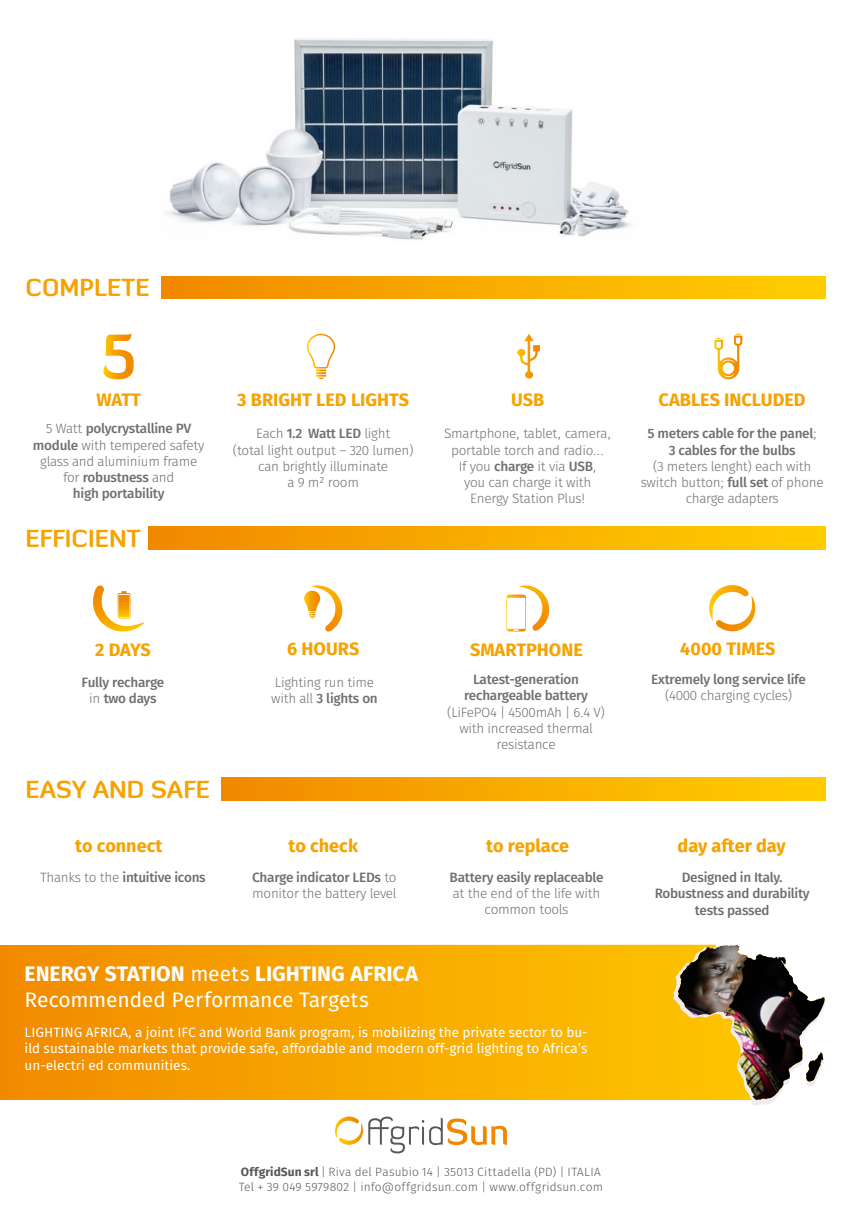
<style>
.page{position:relative;width:851px;height:1221px;background:#fff}
.page>*{position:absolute;margin:0;border:0;box-sizing:border-box;transform-origin:0 0}
.t1{font:700 24px "Diavlo";color:#f6a200}
.t2{font:21px/25.2px "Fira Sans OT";letter-spacing:-.01em;color:#fff}
.t3{font:700 18px "Fira Sans OT";color:#f6a200}
.t4{font:13.5px/16.2px "Fira Sans OT Light";letter-spacing:-.02em;color:#706f6f;text-align:center}
.t5{font:13.5px/16.2px "Fira Sans OT Medium";letter-spacing:-.02em;color:#706f6f;text-align:center}
.t6{font:13.5px/16.2px "Fira Sans OT";color:#fff;text-align:justify}
.t7{font:12px/15px "Fira Sans OT Light";letter-spacing:.02em;color:#59595c}
.s1{font-family:"Fira Sans OT Light"}
.s2{font-family:"Fira Sans OT Medium"}
.s3{font-weight:700}
.s4{font-family:"Fira Sans OT";font-weight:700}
</style>
<div class="page">
<img style="left:166px;top:38px;width:465px;height:202px">
<svg style="left:0;top:944px;width:673px;height:155px;background:#f6a501"></svg>
<svg style="left:334px;top:1116px;width:173px;height:37px"></svg>
<img style="left:673px;top:944px;width:152px;height:161px">
<img style="left:805px;top:1051px;width:18px;height:30px">
<svg style="left:517px;top:334px;width:23px;height:44px"></svg>
<svg style="left:307px;top:333px;width:29px;height:46px"></svg>
<div style="left:162px;top:276px;width:663px;height:23px;background:linear-gradient(to right,#f18900,#ffce00)"></div>
<svg style="left:714px;top:333px;width:28px;height:47px"></svg>
<svg style="left:304px;top:585px;width:39px;height:47px"></svg>
<svg style="left:709px;top:585px;width:47px;height:46px"></svg>
<svg style="left:506px;top:585px;width:44px;height:47px"></svg>
<svg style="left:93px;top:585px;width:52px;height:47px"></svg>
<svg style="left:119px;top:595px;width:10px;height:21px"></svg>
<div style="left:148px;top:527px;width:677px;height:22px;background:linear-gradient(to right,#f18900,#ffce00)"></div>
<div style="left:221px;top:777px;width:604px;height:23px;background:linear-gradient(to right,#f18900,#ffce00)"></div>
<svg style="left:103px;top:334px;width:31px;height:45px"></svg>
<h1 class="t1" style="left:26px;top:272px;width:126px">COMPLETE</h1>
<h3 class="t3" style="left:97px;top:387px;width:46px">WATT</h3>
<p class="t5" style="left:46px;top:421px;width:147px"><span class="s1">5 Watt</span> polycrystalline PV</p>
<p class="t4" style="left:33px;top:438px;width:173px"><span class="s2">module</span> with tempered safety glass and aluminium frame</p>
<p class="t5" style="left:63px;top:470px;width:113px"><span class="s1">for</span> robustness <span class="s1">and </span>high portability</p>
<h1 class="t1" style="left:26px;top:523px;width:116px">EFFICIENT</h1>
<h3 class="t3" style="left:237px;top:387px;width:173px">3 BRIGHT LED LIGHTS</h3>
<p class="t5" style="left:256px;top:426px;width:136px"><span class="s1">Each</span> 1.2 Watt LED <span class="s1">light</span></p>
<p class="t4" style="left:233px;top:443px;width:182px">(total light output – 320 lumen) can brightly illuminate<br>a 9 m² room</p>
<h3 class="t3" style="left:511px;top:387px;width:35px">USB</h3>
<p class="t4" style="left:444px;top:426px;width:168px">Smartphone, tablet, camera, portable torch and radio…<br>If you <span class="s2">charge</span> it via <span class="s2">USB</span>,<br>you can charge it with<br>Energy Station Plus!</p>
<h3 class="t3" style="left:658px;top:387px;width:149px">CABLES INCLUDED</h3>
<p class="t5" style="left:647px;top:426px;width:171px">5 meters cable for the panel<span class="s1">;<br></span>3 cables for the bulbs</p>
<p class="t4" style="left:640px;top:459px;width:184px">(3 meters lenght) each with switch button; <span class="s2">full set</span> of phone charge adapters</p>
<h3 class="t3" style="left:95px;top:637px;width:57px">2 DAYS</h3>
<h3 class="t3" style="left:287px;top:636px;width:74px">6 HOURS</h3>
<h3 class="t3" style="left:680px;top:635px;width:97px">4000 TIMES</h3>
<p class="t5" style="left:82px;top:675px;width:84px">Fully recharge <span class="s1">in</span> two days</p>
<p class="t4" style="left:275px;top:675px;width:101px">Lighting run time</p>
<h3 class="t3" style="left:470px;top:637px;width:114px">SMARTPHONE</h3>
<p class="t5" style="left:464px;top:672px;width:125px">Latest-generation rechargeable battery</p>
<p class="t4" style="left:447px;top:704px;width:159px">(LiFePO4 | 4500mAh | 6.4 V) with increased thermal resistance</p>
<p class="t5" style="left:651px;top:672px;width:156px">Extremely long service life</p>
<p class="t4" style="left:665px;top:688px;width:128px">(4000 charging cycles)</p>
<p class="t5" style="left:271px;top:691px;width:108px"><span class="s1">with all</span> 3 lights on</p>
<h1 class="t1" style="left:26px;top:774px;width:186px">EASY AND SAFE</h1>
<h3 class="t3" style="left:75px;top:833px;width:89px">to connect</h3>
<p class="t5" style="left:40px;top:870px;width:167px"><span class="s1">Thanks to the</span> intuitive icons</p>
<h3 class="t3" style="left:288px;top:833px;width:71px">to check</h3>
<p class="t5" style="left:252px;top:870px;width:146px">Charge indicator LEDs <span class="s1">to</span></p>
<p class="t4" style="left:252px;top:886px;width:146px">monitor the battery level</p>
<h3 class="t3" style="left:486px;top:833px;width:84px">to replace</h3>
<p class="t5" style="left:449px;top:869px;width:155px">Battery easily replaceable</p>
<p class="t4" style="left:453px;top:886px;width:149px">at the end of the life with common tools</p>
<h2 class="t2" style="left:25px;top:962px;width:395px"><span class="s3">ENERGY STATION</span> meets <span class="s3">LIGHTING AFRICA<br></span>Recommended Performance Targets</h2>
<p class="t6" style="left:25px;top:1025px;width:564px">LIGHTING AFRICA, a joint IFC and World Bank program, is mobilizing the private sector to bu&shy;ild sustainable markets that provide safe, affordable and modern off-grid lighting to Africa’s un-electri ed communities.</p>
<p class="t7" style="left:239px;top:1164px;width:366px"><span class="s4">OffgridSun srl</span> | Riva del Pasubio 14 | 35013 Cittadella (PD) | ITALIA<br>Tel + 39 049 5979802 | info@offgridsun.com | www.offgridsun.com</p>
<h3 class="t3" style="left:677px;top:833px;width:110px">day after day</h3>
<p class="t5" style="left:654px;top:870px;width:156px">Designed in Italy.<br>Robustness and durability tests passed</p>
</div>
